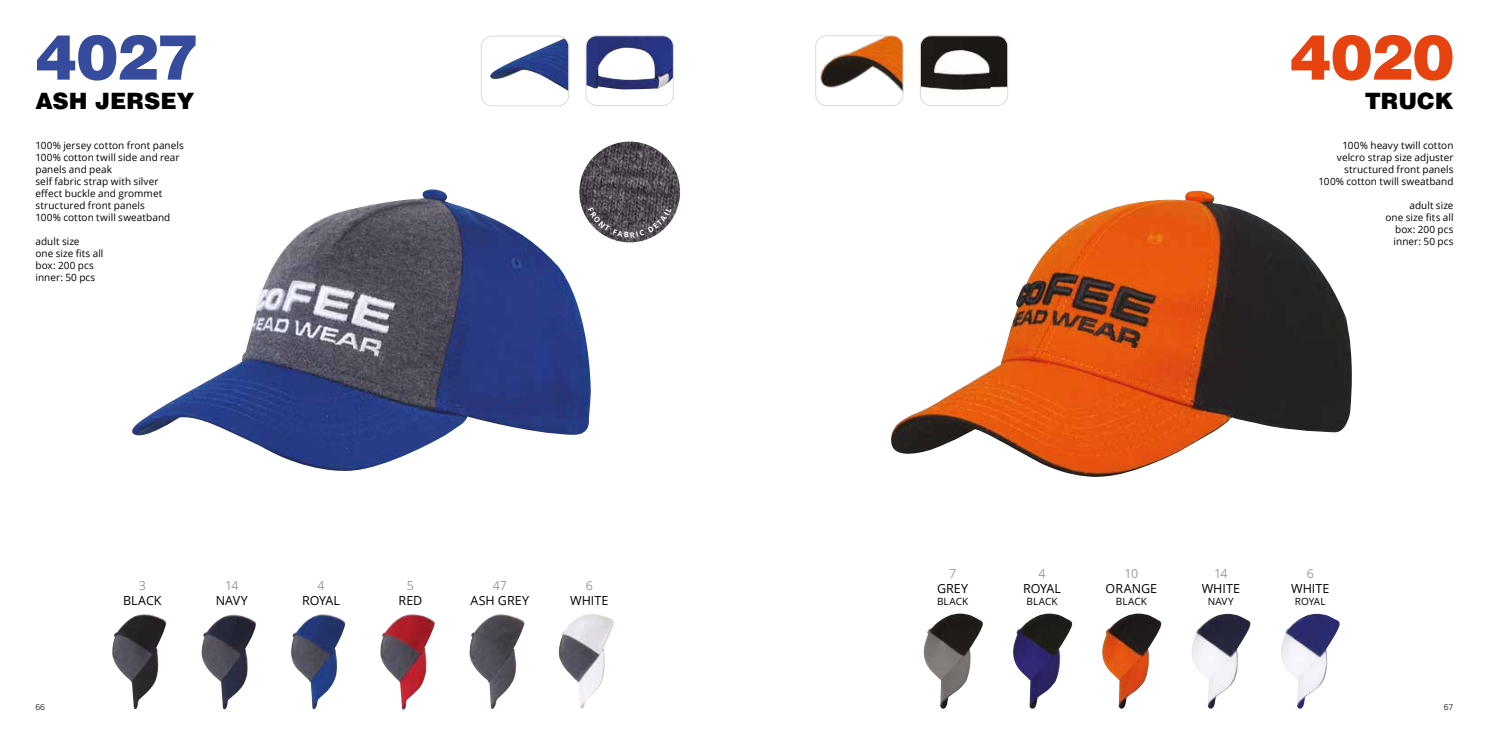
<style>
.page{position:relative;width:1489px;height:745px;background:#fff}
.page>*{position:absolute;margin:0;border:0;box-sizing:border-box;transform-origin:0 0}
.t1{font:900 62.5px "Helvetica";color:#364b9b}
.t2{font:900 62.5px "Helvetica";color:#e74310}
.t3{font:900 22.5px "Helvetica";color:#000}
.t4{font:12.5px "Open Sans";letter-spacing:.005em;color:#000}
.t5{font:12.5px "Open Sans";letter-spacing:-.055em;color:#9d9d9c}
.t6{font:10px/12px "Open Sans";letter-spacing:.005em;color:#000}
.t7{font:300 8.75px "Titillium Web";color:#000}
</style>
<div class="page">
<img style="left:201px;top:614px;width:55px;height:95px">
<img style="left:112px;top:614px;width:55px;height:95px">
<img style="left:558px;top:614px;width:56px;height:94px">
<img style="left:469px;top:614px;width:56px;height:94px">
<img style="left:380px;top:614px;width:55px;height:95px">
<img style="left:291px;top:614px;width:55px;height:95px">
<img style="left:490px;top:38px;width:78px;height:52px">
<div style="left:481px;top:36px;width:88px;height:70px;border:1px solid #dadada;border-radius:11px"></div>
<img style="left:132px;top:189px;width:459px;height:282px">
<img style="left:579px;top:141px;width:101px;height:101px;border-radius:50px">
<img style="left:891px;top:191px;width:460px;height:285px">
<img style="left:922px;top:37px;width:84px;height:67px">
<div style="left:920px;top:35px;width:88px;height:71px;border:1px solid #dadada;border-radius:11px"></div>
<img style="left:587px;top:37px;width:86px;height:52px">
<div style="left:585px;top:35px;width:88px;height:71px;border:1px solid #dadada;border-radius:11px"></div>
<img style="left:817px;top:37px;width:86px;height:67px">
<div style="left:815px;top:35px;width:88px;height:71px;border:1px solid #dadada;border-radius:11px"></div>
<img style="left:923px;top:613px;width:60px;height:95px">
<img style="left:1013px;top:613px;width:60px;height:95px">
<img style="left:1102px;top:613px;width:60px;height:95px">
<img style="left:1191px;top:613px;width:60px;height:96px">
<img style="left:1281px;top:613px;width:59px;height:96px">
<svg style="left:587px;top:207px;width:84px;height:30px;background:#655e66"></svg>
<h1 class="t1" style="left:35px;top:16px;width:164px">4027</h1>
<h1 class="t2" style="left:1289px;top:16px;width:166px">4020</h1>
<h2 class="t3" style="left:35px;top:86px;width:160px">ASH JERSEY</h2>
<h2 class="t3" style="left:1364px;top:86px;width:90px">TRUCK</h2>
<p class="t6" style="left:35px;top:139px;width:150px">100% jersey cotton front panels<br>100% cotton twill side and rear panels and peak<br>self fabric strap with silver effect buckle and grommet structured front panels<br>100% cotton twill sweatband</p>
<p class="t6" style="left:35px;top:235px;width:70px">adult size<br>one size fits all box: 200 pcs inner: 50 pcs</p>
<p class="t6" style="left:1318px;top:139px;width:136px;text-align:right">100% heavy twill cotton velcro strap size adjuster structured front panels<br>100% cotton twill sweatband</p>
<p class="t6" style="left:1385px;top:199px;width:70px;text-align:right">adult size<br>one size fits all box: 200 pcs inner: 50 pcs</p>
<p class="t5" style="left:139px;top:576px;width:9px">3</p>
<p class="t4" style="left:123px;top:591px;width:40px">BLACK</p>
<p class="t5" style="left:225px;top:576px;width:15px">14</p>
<p class="t4" style="left:216px;top:591px;width:34px">NAVY</p>
<p class="t5" style="left:317px;top:576px;width:9px">4</p>
<p class="t4" style="left:302px;top:591px;width:39px">ROYAL</p>
<p class="t5" style="left:407px;top:576px;width:9px">5</p>
<p class="t4" style="left:398px;top:591px;width:25px">RED</p>
<p class="t5" style="left:493px;top:576px;width:16px">47</p>
<p class="t4" style="left:470px;top:591px;width:60px">ASH GREY</p>
<p class="t5" style="left:585px;top:576px;width:9px">6</p>
<p class="t4" style="left:570px;top:591px;width:40px">WHITE</p>
<p class="t5" style="left:949px;top:564px;width:9px">7</p>
<p class="t4" style="left:936px;top:579px;width:33px">GREY</p>
<p class="t6" style="left:937px;top:594px;width:33px">BLACK</p>
<p class="t5" style="left:1038px;top:564px;width:9px">4</p>
<p class="t4" style="left:1022px;top:579px;width:39px">ROYAL</p>
<p class="t6" style="left:1026px;top:594px;width:33px">BLACK</p>
<p class="t5" style="left:1124px;top:564px;width:15px">10</p>
<p class="t4" style="left:1105px;top:579px;width:53px">ORANGE</p>
<p class="t6" style="left:1115px;top:594px;width:33px">BLACK</p>
<p class="t5" style="left:1213px;top:564px;width:15px">14</p>
<p class="t4" style="left:1201px;top:579px;width:40px">WHITE</p>
<p class="t6" style="left:1207px;top:594px;width:28px">NAVY</p>
<p class="t5" style="left:1306px;top:564px;width:9px">6</p>
<p class="t4" style="left:1290px;top:579px;width:40px">WHITE</p>
<p class="t6" style="left:1294px;top:594px;width:32px">ROYAL</p>
<p class="t7" style="left:35px;top:699px;width:11px">66</p>
<p class="t7" style="left:1443px;top:699px;width:11px">67</p>
</div>
